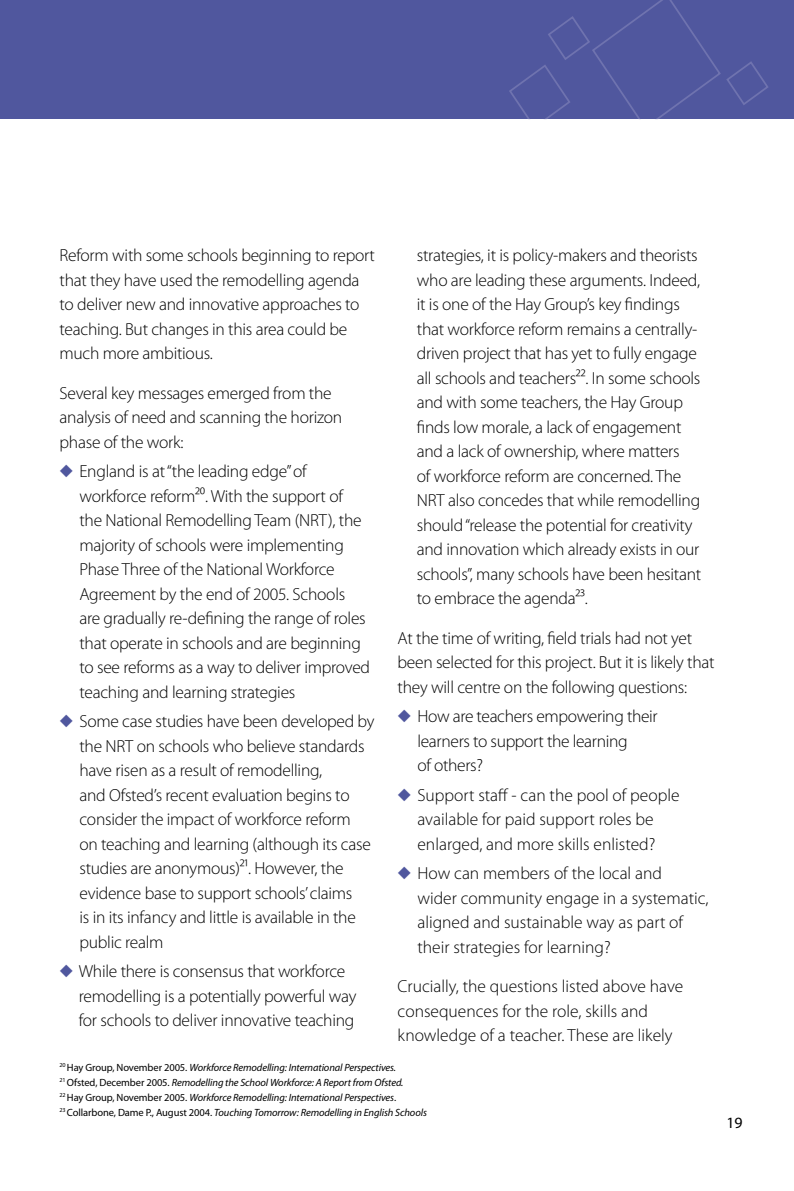
<style>
.page{position:relative;width:794px;height:1191px;background:#fff}
.page>*{position:absolute;margin:0;border:0;box-sizing:border-box;transform-origin:0 0}
.t1{font:300 17.5px/24.5px "Myriad Pro";letter-spacing:-.015em;color:#000}
.t2{font:15.75px "Myriad Pro";color:#000}
.t3{font:italic 10.5px "Myriad Pro";letter-spacing:-.01em;color:#000}
.s1{color:#50579e}
.s2{font-style:normal}
</style>
<div class="page">
<div style="left:0;top:0;width:794px;height:119px;background:#50579e"></div>
<svg style="left:509px;top:0;width:259px;height:119px"></svg>
<p class="t1" style="left:60px;top:243px;width:317px">Reform with some schools beginning to report that they have used the remodelling agenda to deliver new and innovative approaches to teaching. But changes in this area could be much more ambitious.</p>
<p class="t1" style="left:60px;top:381px;width:284px">Several key messages emerged from the analysis of need and scanning the horizon phase of the work:</p>
<p class="t1" style="left:79px;top:459px;width:292px;text-indent:-20px"><span class="s1">◆</span> England is at “the leading edge” of workforce reform²⁰. With the support of<br>the National Remodelling Team (NRT), the majority of schools were implementing Phase Three of the National Workforce Agreement by the end of 2005. Schools are gradually re-defining the range of roles that operate in schools and are beginning to see reforms as a way to deliver improved teaching and learning strategies</p>
<p class="t1" style="left:79px;top:709px;width:297px;text-indent:-20px"><span class="s1">◆</span> Some case studies have been developed by the NRT on schools who believe standards have risen as a result of remodelling,<br>and Ofsted’s recent evaluation begins to consider the impact of workforce reform<br>on teaching and learning (although its case studies are anonymous)²¹. However, the evidence base to support schools’ claims<br>is in its infancy and little is available in the public realm</p>
<p class="t1" style="left:79px;top:959px;width:279px;text-indent:-19px"><span class="s1">◆</span> While there is consensus that workforce remodelling is a potentially powerful way for schools to deliver innovative teaching</p>
<p class="t1" style="left:417px;top:243px;width:286px">strategies, it is policy-makers and theorists who are leading these arguments. Indeed, it is one of the Hay Group’s key findings that workforce reform remains a centrally&shy;driven project that has yet to fully engage all schools and teachers²². In some schools and with some teachers, the Hay Group finds low morale, a lack of engagement and a lack of ownership, where matters<br>of workforce reform are concerned. The NRT also concedes that while remodelling should “release the potential for creativity and innovation which already exists in our schools”, many schools have been hesitant to embrace the agenda²³.</p>
<p class="t1" style="left:397px;top:626px;width:318px">At the time of writing, field trials had not yet been selected for this project. But it is likely that they will centre on the following questions:</p>
<p class="t1" style="left:417px;top:704px;width:242px;text-indent:-20px"><span class="s1">◆</span> How are teachers empowering their learners to support the learning<br>of others?</p>
<p class="t1" style="left:397px;top:783px;width:283px;text-align:center"><span class="s1">◆</span> Support staff - can the pool of people available for paid support roles be enlarged, and more skills enlisted?</p>
<p class="t1" style="left:417px;top:861px;width:292px;text-indent:-20px"><span class="s1">◆</span> How can members of the local and<br>wider community engage in a systematic, aligned and sustainable way as part of their strategies for learning?</p>
<p class="t1" style="left:397px;top:974px;width:287px">Crucially, the questions listed above have consequences for the role, skills and knowledge of a teacher. These are likely</p>
<p class="t3" style="left:60px;top:1061px;width:338px"><sup>20</sup> <span class="s2">Hay Group, November 2005.</span> Workforce Remodelling: International Perspectives.</p>
<p class="t3" style="left:60px;top:1076px;width:345px"><sup>21</sup> <span class="s2">Ofsted, December 2005.</span> Remodelling the School Workforce: A Report from Ofsted.</p>
<p class="t3" style="left:60px;top:1091px;width:338px"><sup>22</sup> <span class="s2">Hay Group, November 2005.</span> Workforce Remodelling: International Perspectives<span class="s2">.</span></p>
<p class="t3" style="left:60px;top:1106px;width:369px"><sup>23</sup> <span class="s2">Collarbone, Dame P., August 2004.</span> Touching Tomorrow: Remodelling in English Schools</p>
<p class="t2" style="left:726px;top:1114px;width:18px">19</p>
</div>
